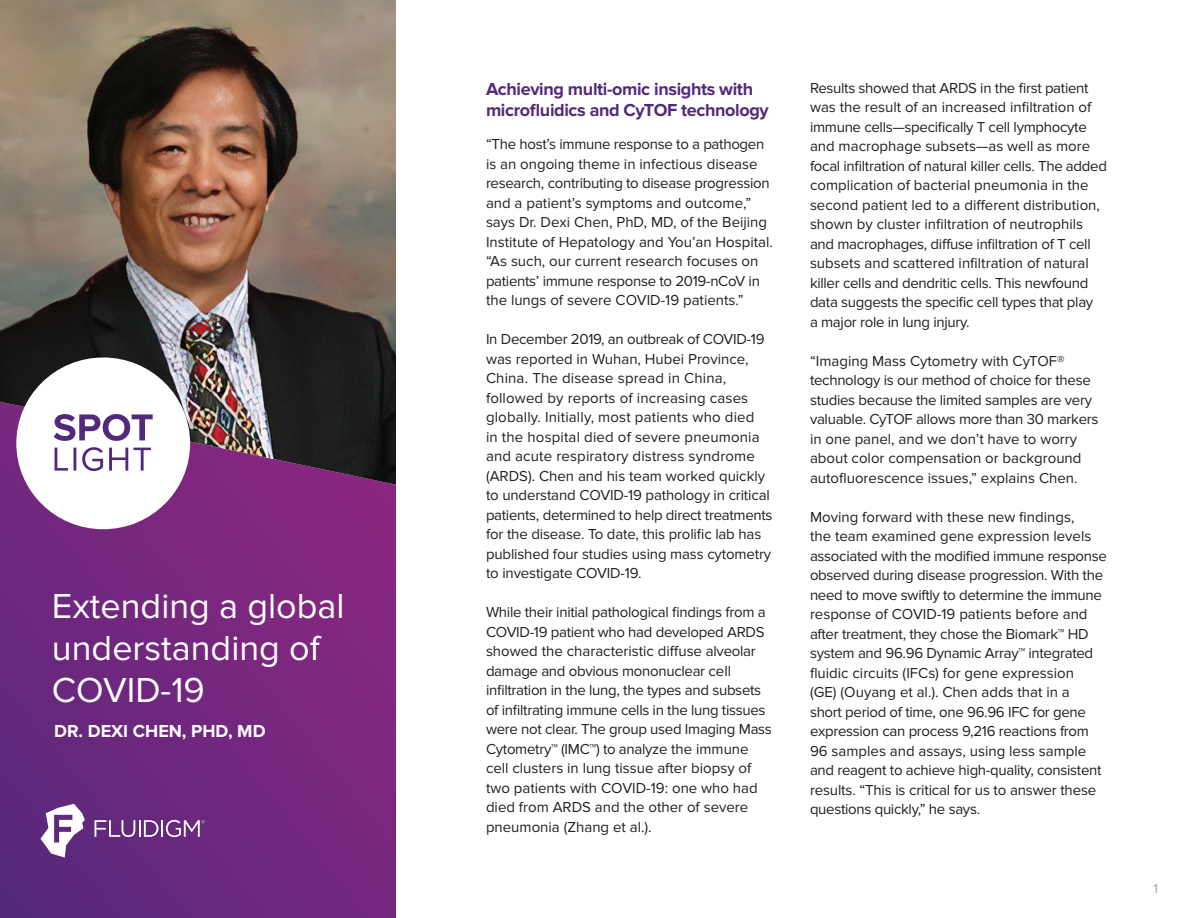
<style>
.page{position:relative;width:1188px;height:918px;background:#fff}
.page>*{position:absolute;margin:0;border:0;box-sizing:border-box;transform-origin:0 0}
.t1{font:36px/42px "Proxima Nova";color:#fff}
.t2{font:700 18px/21px "Proxima Nova";letter-spacing:-.02em;color:#53297b}
.t3{font:700 18px "Proxima Nova";color:#fff}
.t4{font:15px/19.5px "Proxima Nova";letter-spacing:-.01em;color:#231f20}
.t5{font:13.5px "Proxima Nova";color:#9d9fa2}
</style>
<div class="page">
<div style="left:0;top:0;width:396px;height:918px;background:linear-gradient(to right,#62287d,#81267f)"></div>
<svg style="left:41px;top:804px;width:44px;height:54px"></svg>
<svg style="left:95px;top:820px;width:110px;height:17px"></svg>
<img style="left:0;top:0;width:396px;height:485px">
<div style="left:16px;top:357px;width:174px;height:172px;background:#fff;border-radius:50%"></div>
<svg style="left:55px;top:447px;width:96px;height:24px"></svg>
<svg style="left:54px;top:414px;width:99px;height:27px"></svg>
<h1 class="t1" style="left:52px;top:586px;width:294px">Extending a global understanding of<br>COVID-19</h1>
<p class="t3" style="left:54px;top:721px;width:213px">DR. DEXI CHEN, PHD, MD</p>
<p class="t2" style="left:486px;top:79px;width:284px">Achieving multi-omic insights with microfluidics and CyTOF technology</p>
<p class="t4" style="left:486px;top:135px;width:288px">“The host’s immune response to a pathogen is an ongoing theme in infectious disease research, contributing to disease progression and a patient’s symptoms and outcome,” says Dr. Dexi Chen, PhD, MD, of the Beijing Institute of Hepatology and You’an Hospital. “As such, our current research focuses on patients’ immune response to 2019-nCoV in the lungs of severe COVID-19 patients.”</p>
<p class="t4" style="left:486px;top:330px;width:288px">In December 2019, an outbreak of COVID-19 was reported in Wuhan, Hubei Province, China. The disease spread in China, followed by reports of increasing cases globally. Initially, most patients who died<br>in the hospital died of severe pneumonia and acute respiratory distress syndrome (ARDS). Chen and his team worked quickly to understand COVID-19 pathology in critical patients, determined to help direct treatments for the disease. To date, this prolific lab has published four studies using mass cytometry to investigate COVID-19.</p>
<p class="t4" style="left:486px;top:603px;width:287px">While their initial pathological findings from a COVID-19 patient who had developed ARDS showed the characteristic diffuse alveolar damage and obvious mononuclear cell infiltration in the lung, the types and subsets of infiltrating immune cells in the lung tissues were not clear. The group used Imaging Mass Cytometry™ (IMC™) to analyze the immune cell clusters in lung tissue after biopsy of two patients with COVID-19: one who had died from ARDS and the other of severe pneumonia (Zhang et al.).</p>
<p class="t4" style="left:810px;top:78px;width:299px">Results showed that ARDS in the first patient was the result of an increased infiltration of immune cells—specifically T cell lymphocyte and macrophage subsets—as well as more focal infiltration of natural killer cells. The added complication of bacterial pneumonia in the second patient led to a different distribution, shown by cluster infiltration of neutrophils and macrophages, diffuse infiltration of T cell subsets and scattered infiltration of natural killer cells and dendritic cells. This newfound data suggests the specific cell types that play<br>a major role in lung injury.</p>
<p class="t4" style="left:810px;top:351px;width:290px">“Imaging Mass Cytometry with CyTOF® technology is our method of choice for these studies because the limited samples are very valuable. CyTOF allows more than 30 markers in one panel, and we don’t have to worry about color compensation or background autofluorescence issues,” explains Chen.</p>
<p class="t4" style="left:810px;top:507px;width:298px">Moving forward with these new findings,<br>the team examined gene expression levels associated with the modified immune response observed during disease progression. With the need to move swiftly to determine the immune response of COVID-19 patients before and after treatment, they chose the Biomark™ HD system and 96.96 Dynamic Array™ integrated fluidic circuits (IFCs) for gene expression<br>(GE) (Ouyang et al.). Chen adds that in a<br>short period of time, one 96.96 IFC for gene expression can process 9,216 reactions from 96 samples and assays, using less sample and reagent to achieve high-quality, consistent results. “This is critical for us to answer these questions quickly,” he says.</p>
<p class="t5" style="left:1153px;top:880px;width:6px">1</p>
</div>
